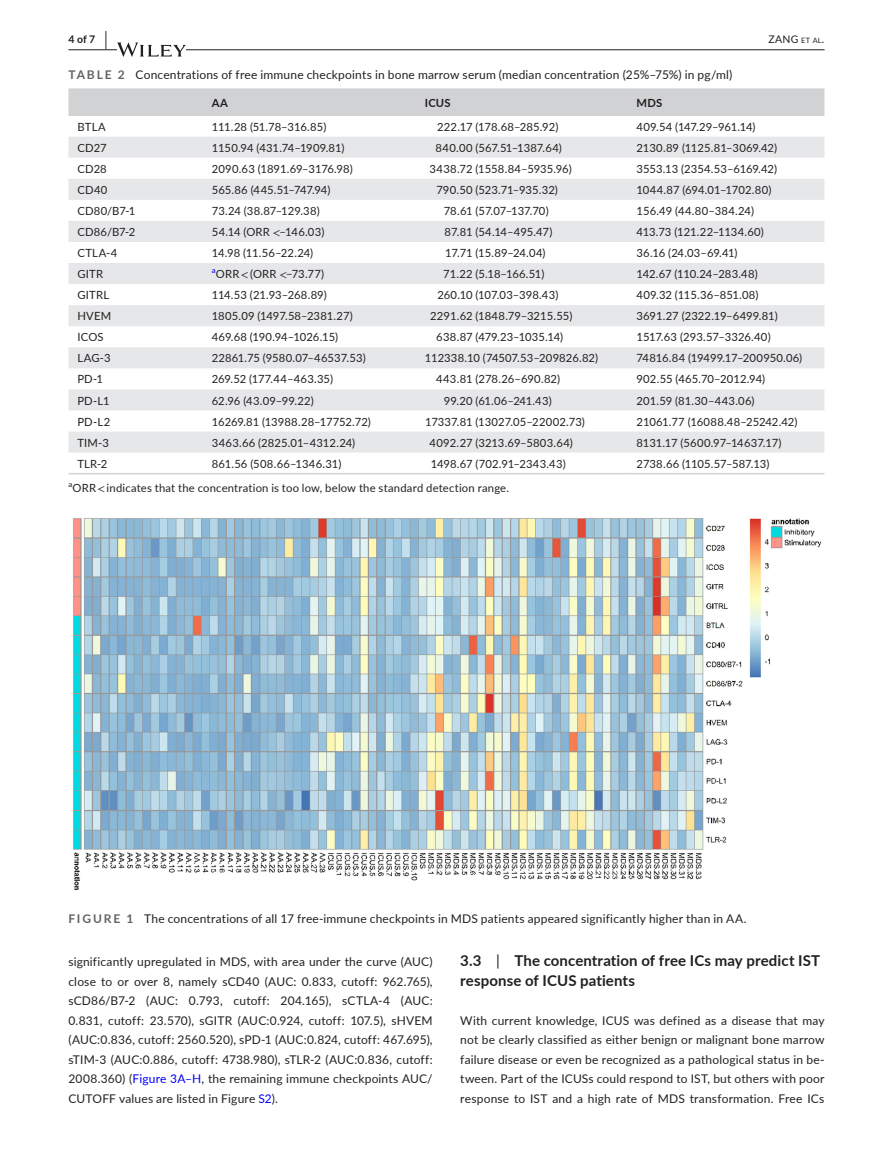
<style>
.page{position:relative;width:893px;height:1174px;background:#fff}
.page>*{position:absolute;margin:0;border:0;box-sizing:border-box;transform-origin:0 0}
.t1{font:700 15px/19.5px "Lato";letter-spacing:.005em;color:#231f20}
.t2{font:12px/19.5px "Lato";letter-spacing:.015em;color:#231f20;text-align:justify}
.t3{font:11.25px "Lato";letter-spacing:.005em;color:#231f20}
.t4{font:11.25px "Lato";letter-spacing:-.015em;color:#231f20}
.t5{font:11.25px "Lato";letter-spacing:-.02em;color:#231f20}
.t6{font:700 11.25px "Lato";letter-spacing:.015em;color:#231f20}
.t7{font:10.5px "Lato";color:#231f20}
.t8{font:700 10.5px "Lato";color:#231f20}
.t9{font:7.8px "Lato";color:#00f}
.t10{font:7.8px "Lato";color:#231f20}
.s1{font-size:19.5px}
.s2{font-size:7.35px}
.s3{font-weight:700;color:#636366}
.s4{font-family:"STIX"}
.s5{color:#00f}
.s6{font-weight:400}
</style>
<div class="page">
<hr style="left:68px;top:49px;width:756px;height:1px;background:#231f20">
<svg style="left:117px;top:42px;width:69px;height:15px"></svg>
<div style="left:68px;top:88px;width:756px;height:28px;background:#d1d2d4"></div>
<svg style="left:68px;top:137px;width:756px;height:315px;fill:#e6e7e9"></svg>
<hr style="left:68px;top:473px;width:135px;height:1px;background:#d1d2d4">
<hr style="left:203px;top:473px;width:213px;height:1px;background:#d1d2d4">
<hr style="left:416px;top:473px;width:211px;height:1px;background:#d1d2d4">
<hr style="left:627px;top:473px;width:197px;height:1px;background:#d1d2d4">
<img style="left:73px;top:518px;width:748px;height:372px">
<p class="t8" style="left:68px;top:31px;width:40px">4 of 7 <span class="s1">|</span></p>
<p class="t7" style="left:768px;top:31px;width:58px">ZANG <span class="s2">et al</span>.</p>
<p class="t2" style="left:68px;top:64px;width:665px"><span class="s3">TABLE 2</span> Concentrations of free immune checkpoints in bone marrow serum (median concentration (25%–75%) in pg/ml)</p>
<p class="t6" style="left:212px;top:94px;width:18px">AA</p>
<p class="t6" style="left:425px;top:94px;width:27px">ICUS</p>
<p class="t6" style="left:636px;top:94px;width:27px">MDS</p>
<p class="t3" style="left:77px;top:118px;width:30px">BTLA</p>
<p class="t3" style="left:212px;top:118px;width:116px">111.28 (51.78–316.85)</p>
<p class="t3" style="left:437px;top:118px;width:123px">222.17 (178.68–285.92)</p>
<p class="t4" style="left:636px;top:118px;width:120px">409.54 (147.29–961.14)</p>
<p class="t3" style="left:77px;top:140px;width:31px">CD27</p>
<p class="t3" style="left:212px;top:140px;width:134px">1150.94 (431.74–1909.81)</p>
<p class="t3" style="left:436px;top:140px;width:128px">840.00 (567.51–1387.64)</p>
<p class="t3" style="left:636px;top:140px;width:142px">2130.89 (1125.81–3069.42)</p>
<p class="t3" style="left:77px;top:161px;width:31px">CD28</p>
<p class="t3" style="left:212px;top:161px;width:142px">2090.63 (1891.69–3176.98)</p>
<p class="t3" style="left:430px;top:161px;width:144px">3438.72 (1558.84–5935.96)</p>
<p class="t3" style="left:636px;top:161px;width:142px">3553.13 (2354.53–6169.42)</p>
<p class="t3" style="left:77px;top:182px;width:32px">CD40</p>
<p class="t3" style="left:212px;top:182px;width:120px">565.86 (445.51–747.94)</p>
<p class="t3" style="left:436px;top:182px;width:123px">790.50 (523.71–935.32)</p>
<p class="t3" style="left:636px;top:182px;width:136px">1044.87 (694.01–1702.80)</p>
<p class="t3" style="left:77px;top:203px;width:59px">CD80/B7-1</p>
<p class="t3" style="left:212px;top:203px;width:109px">73.24 (38.87–129.38)</p>
<p class="t3" style="left:444px;top:203px;width:106px">78.61 (57.07–137.70)</p>
<p class="t3" style="left:636px;top:203px;width:119px">156.49 (44.80–384.24)</p>
<p class="t3" style="left:77px;top:224px;width:59px">CD86/B7-2</p>
<p class="t3" style="left:212px;top:224px;width:114px">54.14 (ORR <span class="s4">&lt;</span>−146.03)</p>
<p class="t3" style="left:445px;top:224px;width:109px">87.81 (54.14–495.47)</p>
<p class="t3" style="left:636px;top:224px;width:129px">413.73 (121.22–1134.60)</p>
<p class="t3" style="left:77px;top:245px;width:41px">CTLA-4</p>
<p class="t3" style="left:212px;top:245px;width:103px">14.98 (11.56–22.24)</p>
<p class="t3" style="left:445px;top:245px;width:102px">17.71 (15.89–24.04)</p>
<p class="t4" style="left:637px;top:245px;width:103px">36.16 (24.03–69.41)</p>
<p class="t3" style="left:77px;top:266px;width:27px">GITR</p>
<p class="t9" style="left:212px;top:265px;width:5px">a</p>
<p class="t3" style="left:216px;top:266px;width:110px">ORR <span class="s4">&lt;</span> (ORR <span class="s4">&lt;</span>−73.77)</p>
<p class="t3" style="left:443px;top:266px;width:103px">71.22 (5.18–166.51)</p>
<p class="t5" style="left:636px;top:266px;width:123px">142.67 (110.24–283.48)</p>
<p class="t3" style="left:77px;top:287px;width:33px">GITRL</p>
<p class="t3" style="left:212px;top:287px;width:116px">114.53 (21.93–268.89)</p>
<p class="t3" style="left:437px;top:287px;width:123px">260.10 (107.03–398.43)</p>
<p class="t3" style="left:636px;top:287px;width:124px">409.32 (115.36–851.08)</p>
<p class="t3" style="left:77px;top:308px;width:35px">HVEM</p>
<p class="t3" style="left:212px;top:308px;width:143px">1805.09 (1497.58–2381.27)</p>
<p class="t3" style="left:430px;top:308px;width:144px">2291.62 (1848.79–3215.55)</p>
<p class="t3" style="left:636px;top:308px;width:143px">3691.27 (2322.19–6499.81)</p>
<p class="t3" style="left:77px;top:329px;width:28px">ICOS</p>
<p class="t3" style="left:212px;top:329px;width:128px">469.68 (190.94–1026.15)</p>
<p class="t3" style="left:436px;top:329px;width:128px">638.87 (479.23–1035.14)</p>
<p class="t3" style="left:636px;top:329px;width:136px">1517.63 (293.57–3326.40)</p>
<p class="t3" style="left:77px;top:350px;width:35px">LAG-3</p>
<p class="t3" style="left:212px;top:350px;width:155px">22861.75 (9580.07–46537.53)</p>
<p class="t3" style="left:425px;top:350px;width:175px">112338.10 (74507.53–209826.82)</p>
<p class="t3" style="left:636px;top:350px;width:167px">74816.84 (19499.17–200950.06)</p>
<p class="t3" style="left:77px;top:371px;width:27px">PD-1</p>
<p class="t3" style="left:212px;top:371px;width:123px">269.52 (177.44–463.35)</p>
<p class="t3" style="left:436px;top:371px;width:126px">443.81 (278.26–690.82)</p>
<p class="t3" style="left:636px;top:371px;width:130px">902.55 (465.70–2012.94)</p>
<p class="t3" style="left:77px;top:392px;width:34px">PD-L1</p>
<p class="t3" style="left:212px;top:392px;width:103px">62.96 (43.09–99.22)</p>
<p class="t3" style="left:444px;top:392px;width:109px">99.20 (61.06–241.43)</p>
<p class="t3" style="left:636px;top:392px;width:119px">201.59 (81.30–443.06)</p>
<p class="t3" style="left:77px;top:413px;width:34px">PD-L2</p>
<p class="t3" style="left:212px;top:413px;width:161px">16269.81 (13988.28–17752.72)</p>
<p class="t3" style="left:425px;top:413px;width:161px">17337.81 (13027.05–22002.73)</p>
<p class="t3" style="left:636px;top:413px;width:162px">21061.77 (16088.48–25242.42)</p>
<p class="t3" style="left:77px;top:434px;width:33px">TIM-3</p>
<p class="t3" style="left:212px;top:434px;width:145px">3463.66 (2825.01–4312.24)</p>
<p class="t3" style="left:429px;top:434px;width:145px">4092.27 (3213.69–5803.64)</p>
<p class="t3" style="left:636px;top:434px;width:146px">8131.17 (5600.97–14637.17)</p>
<p class="t3" style="left:77px;top:455px;width:31px">TLR-2</p>
<p class="t3" style="left:212px;top:455px;width:131px">861.56 (508.66–1346.31)</p>
<p class="t3" style="left:431px;top:455px;width:136px">1498.67 (702.91–2343.43)</p>
<p class="t3" style="left:636px;top:455px;width:134px">2738.66 (1105.57–587.13)</p>
<p class="t10" style="left:68px;top:479px;width:5px">a</p>
<p class="t3" style="left:73px;top:480px;width:438px">ORR <span class="s4">&lt;</span> indicates that the concentration is too low, below the standard detection range.</p>
<p class="t2" style="left:68px;top:908px;width:680px"><span class="s3">FIGURE 1</span> The concentrations of all 17 free-immune checkpoints in MDS patients appeared significantly higher than in AA.</p>
<p class="t2" style="left:68px;top:951px;width:366px">significantly upregulated in MDS, with area under the curve (AUC) close to or over 8, namely sCD40 (AUC: 0.833, cutoff: 962.765), sCD86/B7-2 (AUC: 0.793, cutoff: 204.165), sCTLA-4 (AUC:<br>0.831, cutoff: 23.570), sGITR (AUC:0.924, cutoff: 107.5), sHVEM (AUC:0.836, cutoff: 2560.520), sPD-1 (AUC:0.824, cutoff: 467.695), sTIM-3 (AUC:0.886, cutoff: 4738.980), sTLR-2 (AUC:0.836, cutoff:<br>2008.360) (<span class="s5">Figure 3A–H</span>, the remaining immune checkpoints AUC/ CUTOFF values are listed in Figure <span class="s5">S2</span>).</p>
<h1 class="t1" style="left:460px;top:950px;width:361px">3.3 <span class="s6">|</span> The concentration of free ICs may predict IST response of ICUS patients</h1>
<p class="t2" style="left:460px;top:1010px;width:366px">With current knowledge, ICUS was defined as a disease that may not be clearly classified as either benign or malignant bone marrow failure disease or even be recognized as a pathological status in be&shy;tween. Part of the ICUSs could respond to IST, but others with poor response to IST and a high rate of MDS transformation. Free ICs</p>
</div>
